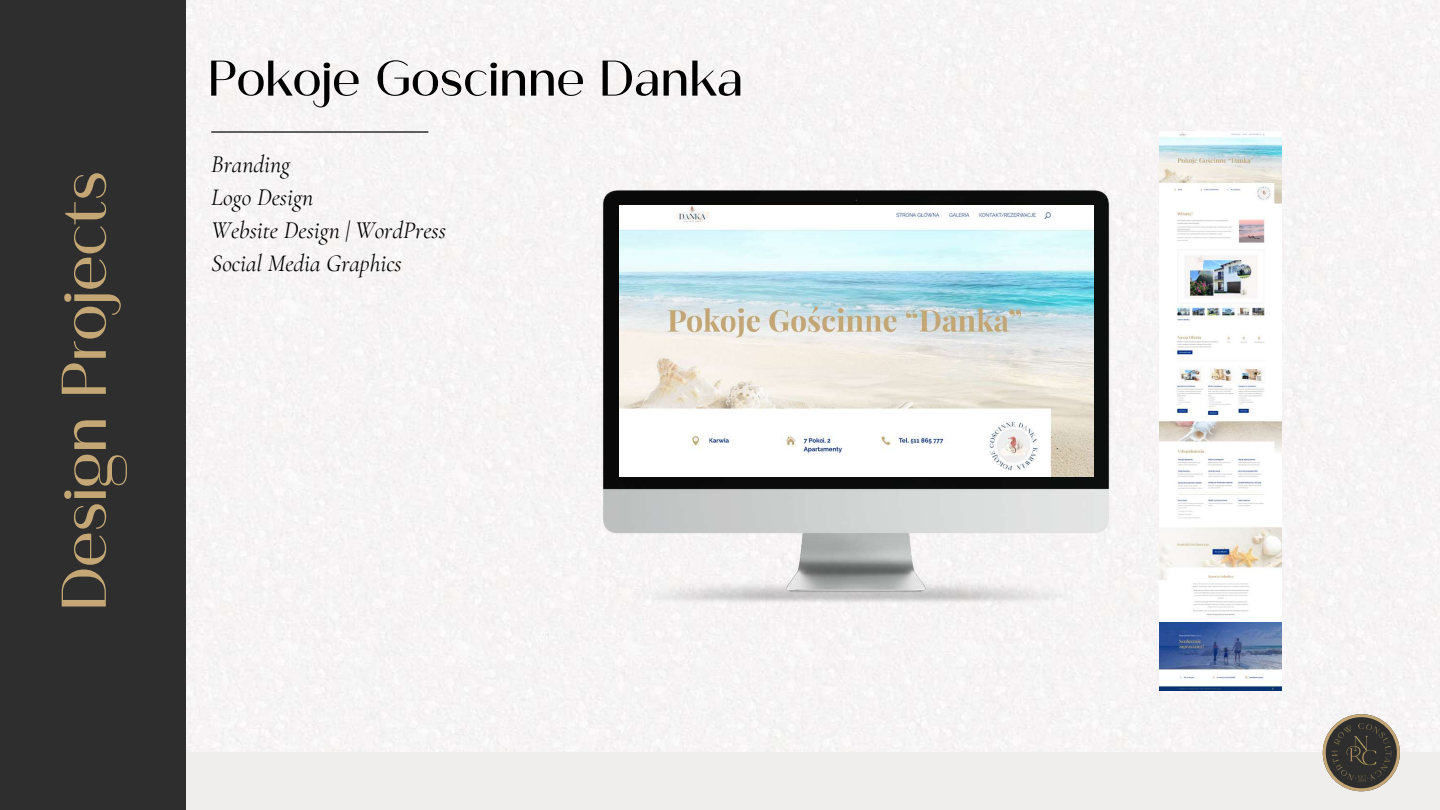
<style>
.page{position:relative;width:1440px;height:810px;background:#fff}
.page>*{position:absolute;margin:0;border:0;box-sizing:border-box;transform-origin:0 0}
.t1{font:500 63px "Ravensara Sans";color:#c4a775}
.t2{font:500 50px "Ravensara Sans";color:#000}
.t3{font:italic 24px/33px "Cormorant Garamond";color:#000}
</style>
<div class="page">
<div style="left:186px;top:0;width:1254px;height:753px;background:#f7f4f5"></div>
<div style="left:0;top:753px;width:1440px;height:57px;background:#f0eded"></div>
<div style="left:0;top:0;width:186px;height:810px;background:#2e2e2e"></div>
<img style="left:1283px;top:700px;width:157px;height:92px">
<img style="left:549px;top:157px;width:611px;height:496px">
<img style="left:620px;top:205px;width:474px;height:272px">
<hr style="left:211px;top:131px;width:217px;height:2px;background:#2e2e2e">
<img style="left:1160px;top:131px;width:121px;height:559px">
<h1 class="t1" style="left:46px;top:610px;width:441px;rotate:-90deg">Design Projects</h1>
<h2 class="t2" style="left:208px;top:48px;width:537px">Pokoje Goscinne Danka</h2>
<p class="t3" style="left:211px;top:148px;width:236px">Branding<br>Logo Design<br>Website Design | WordPress<br>Social Media Graphics</p>
</div>
